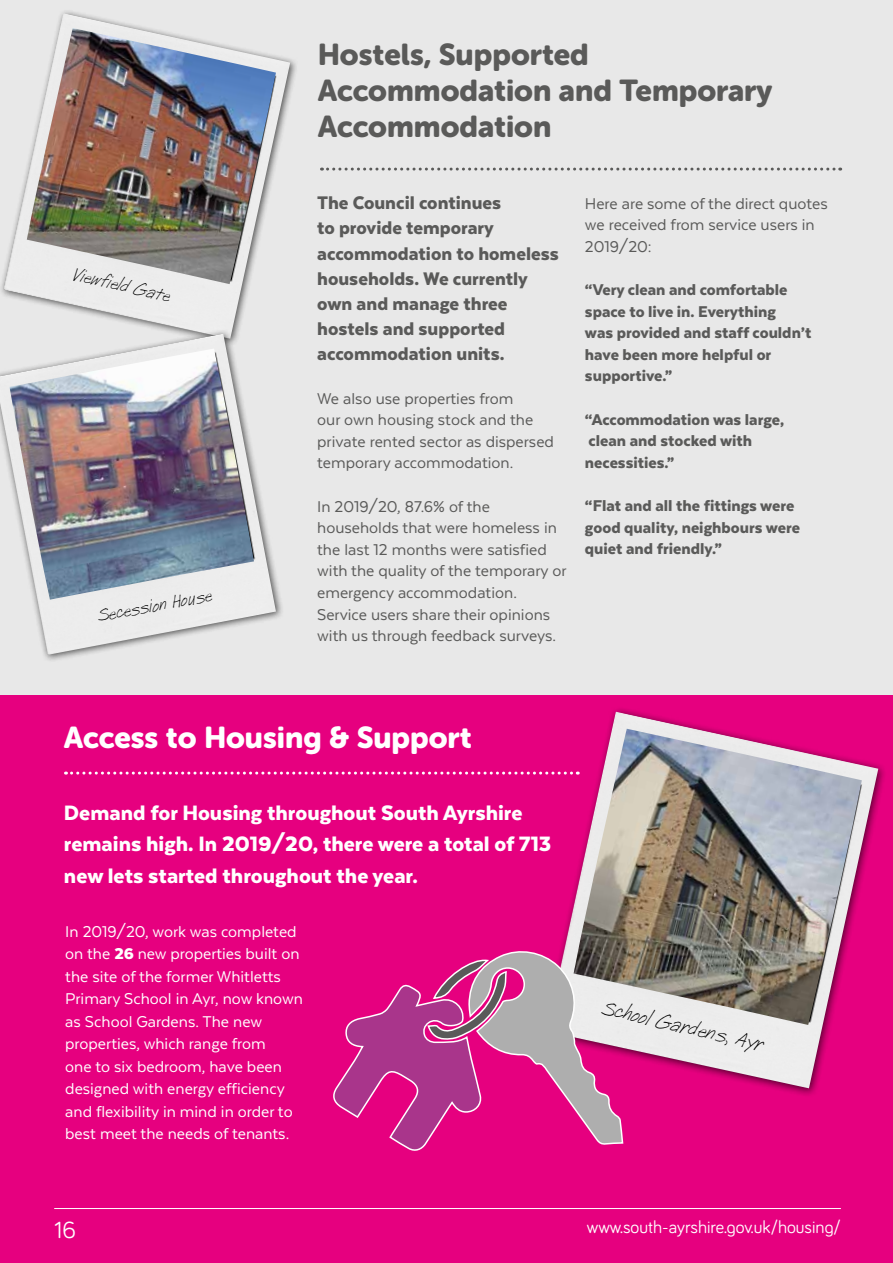
<style>
.page{position:relative;width:893px;height:1263px;background:#fff}
.page>*{position:absolute;margin:0;border:0;box-sizing:border-box;transform-origin:0 0}
.t1{font:30px/36px "Museo Sans Rounded 900";color:#5a5a59}
.t2{font:30px "Museo Sans Rounded 900";color:#fff}
.t3{font:27px "Post Note";color:#000}
.t4{font:900 24px/31.5px "Texta";color:#fff}
.t5{font:24px "Bariol";color:#fff}
.t6{font:23.4px "Post Note";color:#000}
.t7{font:900 21px/25.2px "Texta";color:#5a5a59}
.t8{font:18px/21.6px "Texta";color:#5a5a59}
.t9{font:18px/22.5px "Texta";color:#fff}
.t10{font:900 18px/21.6px "Texta";color:#5a5a59}
.t11{font:18px "Bariol";color:#fff}
.s1{font-weight:900}
</style>
<div class="page">
<div style="left:0;top:695px;width:893px;height:568px;background:#e6007f"></div>
<hr style="left:54px;top:1208px;width:787px;height:1px;background:#fff">
<div style="left:0;top:0;width:893px;height:695px;background:#e8e8e8"></div>
<svg style="left:321px;top:168px;width:520px;height:3px"></svg>
<img style="left:546px;top:712px;width:332px;height:376px">
<img style="left:574px;top:729px;width:288px;height:296px">
<svg style="left:72px;top:771px;width:506px;height:3px"></svg>
<img style="left:3px;top:13px;width:287px;height:316px">
<img style="left:27px;top:28px;width:249px;height:256px">
<div style="left:0;top:329px;width:284px;height:334px;background:#000;opacity:.65"></div>
<img style="left:0;top:334px;width:276px;height:321px">
<img style="left:10px;top:348px;width:244px;height:252px">
<svg style="left:333px;top:948px;width:291px;height:203px"></svg>
<p class="t6" style="left:75px;top:263px;width:101px;rotate:13deg">Viewfi eld Gate</p>
<p class="t6" style="left:96px;top:606px;width:116px;rotate:-11deg">Secession House</p>
<p class="t1" style="left:318px;top:37px;width:456px">Hostels, Supported<br>Accommodation and Temporary<br>Accommodation</p>
<p class="t7" style="left:317px;top:190px;width:243px">The Council continues<br>to provide temporary accommodation to homeless households. We currently own and manage three hostels and supported accommodation units.</p>
<p class="t8" style="left:317px;top:387px;width:238px">We also use properties from<br>our own housing stock and the private rented sector as dispersed temporary accommodation.</p>
<p class="t8" style="left:317px;top:495px;width:251px">In 2019/20, 87.6% of the households that were homeless in the last 12 months were satisfied with the quality of the temporary or emergency accommodation.<br>Service users share their opinions with us through feedback surveys.</p>
<p class="t8" style="left:585px;top:192px;width:244px">Here are some of the direct quotes we received from service users in<br>2019/20:</p>
<p class="t10" style="left:585px;top:278px;width:228px">“Very clean and comfortable space to live in. Everything<br>was provided and staff couldn’t have been more helpful or supportive.”</p>
<p class="t10" style="left:585px;top:408px;width:201px">“Accommodation was large, clean and stocked with necessities.”</p>
<p class="t10" style="left:585px;top:494px;width:216px">“Flat and all the fittings were good quality, neighbours were quiet and friendly.”</p>
<p class="t2" style="left:64px;top:721px;width:409px">Access to Housing &amp; Support</p>
<p class="t4" style="left:64px;top:796px;width:489px">Demand for Housing throughout South Ayrshire remains high. In 2019/20, there were a total of 713 new lets started throughout the year.</p>
<p class="t9" style="left:65px;top:920px;width:239px">In 2019/20, work was completed on the <span class="s1">26</span> new properties built on the site of the former Whitletts<br>Primary School in Ayr, now known as School Gardens. The new properties, which range from<br>one to six bedroom, have been designed with energy efficiency and flexibility in mind in order to best meet the needs of tenants.</p>
<p class="t5" style="left:54px;top:1214px;width:24px">16</p>
<p class="t3" style="left:605px;top:995px;width:166px;rotate:13deg">School Gardens, Ayr</p>
<p class="t11" style="left:587px;top:1215px;width:256px">www.south-ayrshire.gov.uk/housing/</p>
</div>
